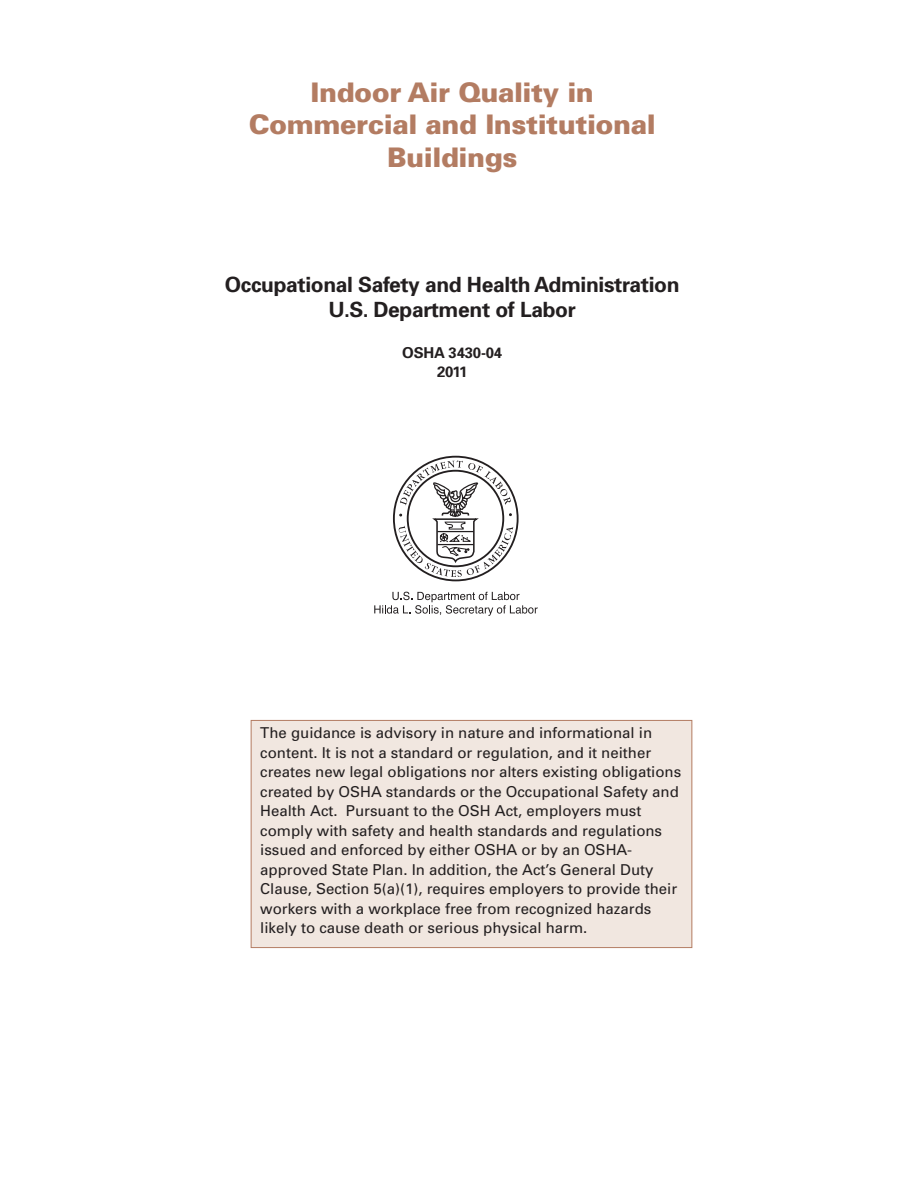
<style>
.page{position:relative;width:918px;height:1188px;background:#fff}
.page>*{position:absolute;margin:0;border:0;box-sizing:border-box;transform-origin:0 0}
.t1{font:900 27px/32.4px "Univers";letter-spacing:-.015em;color:#b37c62;text-align:center}
.t2{font:700 21px/25.2px "Univers";letter-spacing:-.015em;color:#231f20;text-align:center}
.t3{font:15px/19.5px "Univers";color:#231f20}
.t4{font:700 15px/19.5px "Univers";letter-spacing:-.015em;color:#231f20;text-align:center}
</style>
<div class="page">
<div style="left:251px;top:721px;width:441px;height:226px;background:#f1e7e0"></div>
<div style="left:251px;top:720px;width:441px;height:228px;border:1px solid #b37c62"></div>
<svg style="left:394px;top:457px;width:124px;height:123px"></svg>
<svg style="left:399px;top:460px;width:114px;height:117px"></svg>
<svg style="left:374px;top:592px;width:164px;height:24px"></svg>
<h1 class="t1" style="left:249px;top:79px;width:409px">Indoor Air Quality in<br>Commercial and Institutional<br>Buildings</h1>
<h2 class="t2" style="left:225px;top:274px;width:456px">Occupational Safety and Health Administration<br>U.S. Department of Labor</h2>
<p class="t4" style="left:402px;top:344px;width:101px">OSHA 3430-04<br>2011</p>
<p class="t3" style="left:260px;top:724px;width:422px">The guidance is advisory in nature and informational in content. It is not a standard or regulation, and it neither creates new legal obligations nor alters existing obligations created by OSHA standards or the Occupational Safety and Health Act. Pursuant to the OSH Act, employers must comply with safety and health standards and regulations issued and enforced by either OSHA or by an OSHA&shy;approved State Plan. In addition, the Act’s General Duty Clause, Section 5(a)(1), requires employers to provide their workers with a workplace free from recognized hazards likely to cause death or serious physical harm.</p>
</div>
